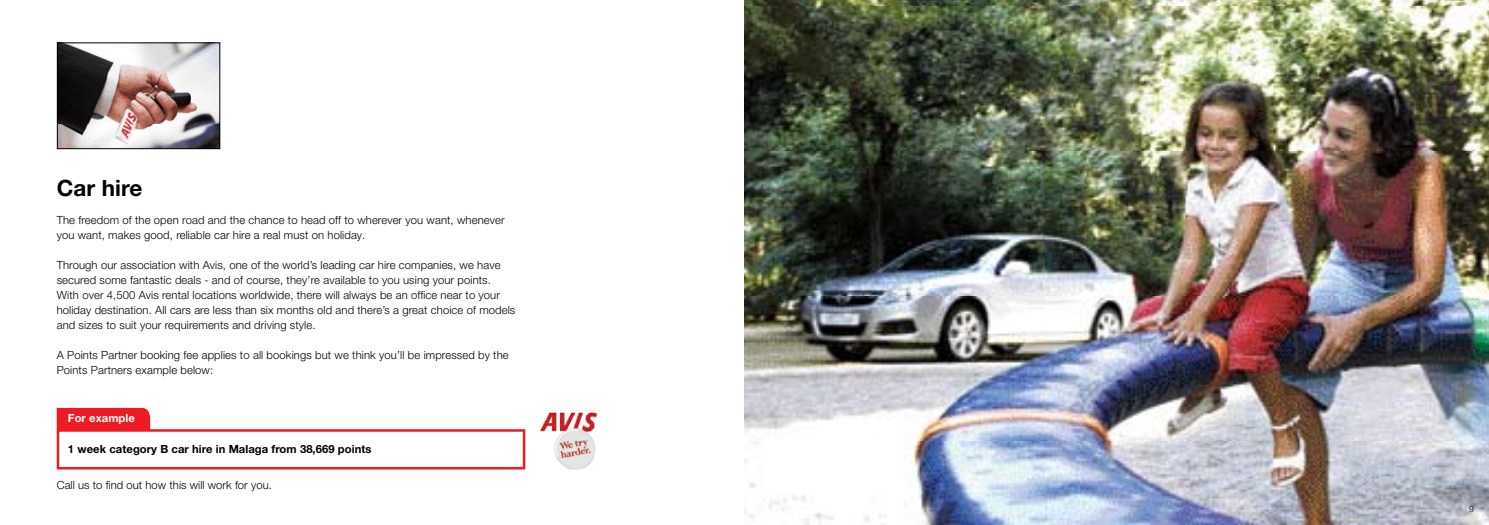
<style>
.page{position:relative;width:1489px;height:525px;background:#fff}
.page>*{position:absolute;margin:0;border:0;box-sizing:border-box;transform-origin:0 0}
.t1{font:700 22.5px "Helvetica Neue LT Pro";letter-spacing:.005em;color:#000}
.t2{font:300 11.25px/15px "Helvetica Neue LT Pro";letter-spacing:.01em;color:#000}
.t3{font:700 11.25px "Helvetica Neue LT Pro";letter-spacing:.005em;color:#000}
.t4{font:700 11.25px "Helvetica Neue LT Pro";letter-spacing:.005em;color:#fff}
.t5{font:300 8.75px "Helvetica Neue LT Pro";color:#000}
</style>
<div class="page">
<img style="left:744px;top:0;width:744px;height:524px">
<img style="left:59px;top:44px;width:159px;height:103px">
<div style="left:57px;top:42px;width:163px;height:107px;border:1px solid #000"></div>
<svg style="left:56px;top:407px;width:95px;height:24px;background:#ee2b32"></svg>
<div style="left:57px;top:429px;width:468px;height:40px;border:2px solid #ed1c24"></div>
<img style="left:540px;top:412px;width:58px;height:58px">
<h1 class="t1" style="left:57px;top:174px;width:87px">Car hire</h1>
<p class="t2" style="left:57px;top:212px;width:449px">The freedom of the open road and the chance to head off to wherever you want, whenever you want, makes good, reliable car hire a real must on holiday.</p>
<p class="t2" style="left:57px;top:257px;width:460px">Through our association with Avis, one of the world’s leading car hire companies, we have secured some fantastic deals - and of course, they’re available to you using your points.<br>With over 4,500 Avis rental locations worldwide, there will always be an office near to your holiday destination. All cars are less than six months old and there’s a great choice of models and sizes to suit your requirements and driving style.</p>
<p class="t2" style="left:57px;top:347px;width:453px">A Points Partner booking fee applies to all bookings but we think you’ll be impressed by the<br>Points Partners example below:</p>
<p class="t4" style="left:68px;top:411px;width:68px">For example</p>
<p class="t3" style="left:68px;top:441px;width:305px">1 week category B car hire in Malaga from 38,669 points</p>
<p class="t2" style="left:57px;top:477px;width:217px">Call us to find out how this will work for you.</p>
<p class="t5" style="left:1468px;top:503px;width:6px">9</p>
</div>
